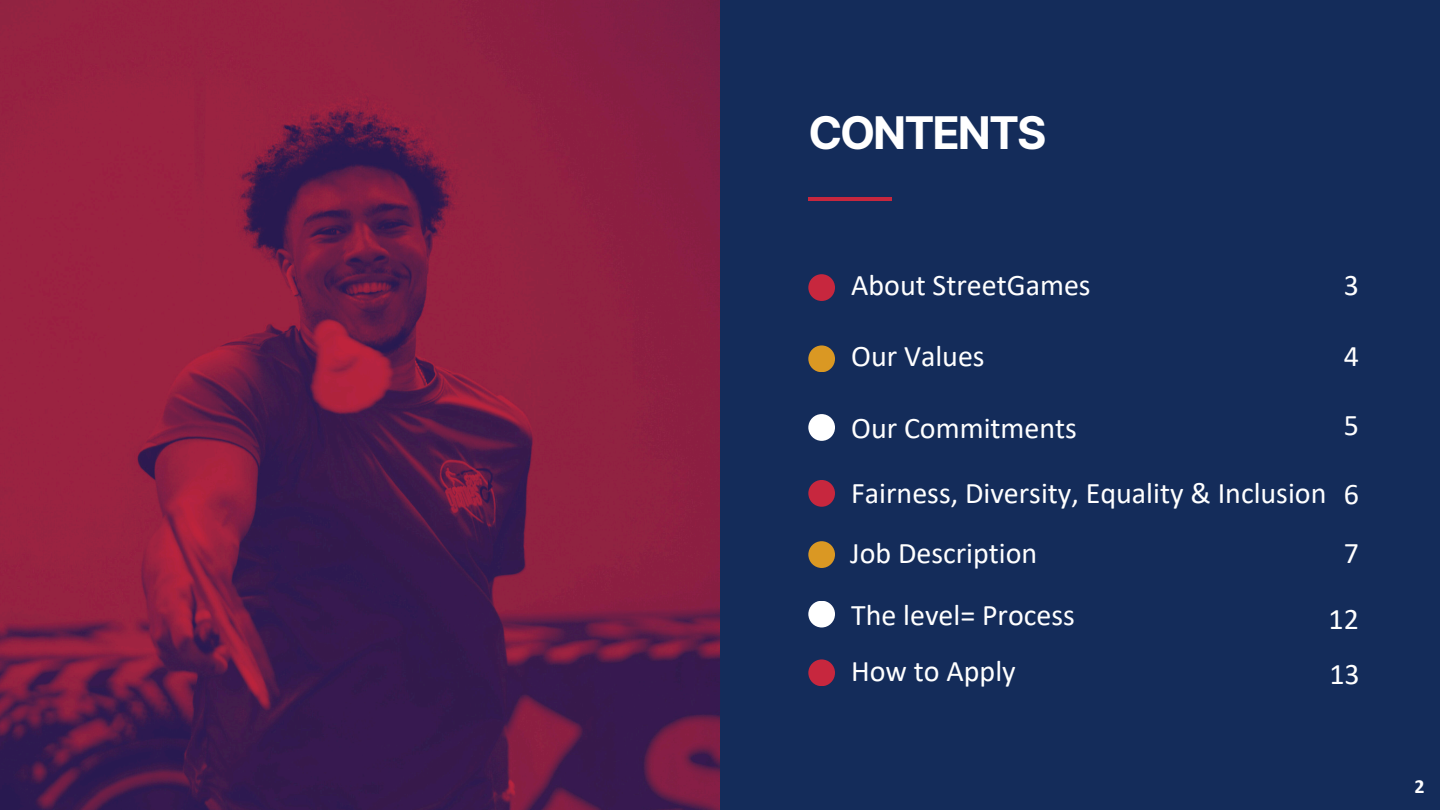
<style>
.page{position:relative;width:1440px;height:810px;background:#142c5a}
.page>*{position:absolute;margin:0;border:0;box-sizing:border-box;transform-origin:0 0}
.t1{font:700 45px "Inter";letter-spacing:-.045em;color:#fff}
.t2{font:30px "Calibri";color:#fff}
.t3{font:700 20px "Calibri";color:#fff}
</style>
<div class="page">
<img style="left:0;top:0;width:720px;height:810px">
<hr style="left:808px;top:197px;width:84px;height:4px;background:#c7273e">
<div style="left:808px;top:274px;width:27px;height:27px;background:#c7273e;border-radius:50%"></div>
<div style="left:808px;top:345px;width:27px;height:27px;background:#da9823;border-radius:50%"></div>
<div style="left:808px;top:414px;width:27px;height:27px;background:#fff;border-radius:50%"></div>
<div style="left:808px;top:480px;width:27px;height:27px;background:#c7273e;border-radius:50%"></div>
<div style="left:808px;top:541px;width:27px;height:27px;background:#da9823;border-radius:50%"></div>
<div style="left:808px;top:659px;width:27px;height:27px;background:#c7273e;border-radius:50%"></div>
<div style="left:808px;top:601px;width:27px;height:26px;background:#fff;border-radius:50%"></div>
<h1 class="t1" style="left:808px;top:106px;width:240px">CONTENTS</h1>
<p class="t2" style="left:851px;top:272px;width:241px">About StreetGames</p>
<p class="t2" style="left:1344px;top:272px;width:17px">3</p>
<p class="t2" style="left:851px;top:343px;width:135px">Our Values</p>
<p class="t2" style="left:1344px;top:343px;width:17px">4</p>
<p class="t2" style="left:851px;top:415px;width:227px">Our Commitments</p>
<p class="t2" style="left:1344px;top:412px;width:17px">5</p>
<p class="t2" style="left:851px;top:480px;width:477px">Fairness, Diversity, Equality &amp; Inclusion</p>
<p class="t2" style="left:1344px;top:481px;width:17px">6</p>
<p class="t2" style="left:850px;top:541px;width:189px">Job Description</p>
<p class="t2" style="left:851px;top:603px;width:225px">The level= Process</p>
<p class="t2" style="left:851px;top:658px;width:166px">How to Apply</p>
<p class="t2" style="left:1344px;top:541px;width:17px">7</p>
<p class="t2" style="left:1329px;top:606px;width:32px">12</p>
<p class="t2" style="left:1329px;top:662px;width:32px">13</p>
<p class="t3" style="left:1415px;top:778px;width:12px">2</p>
</div>
